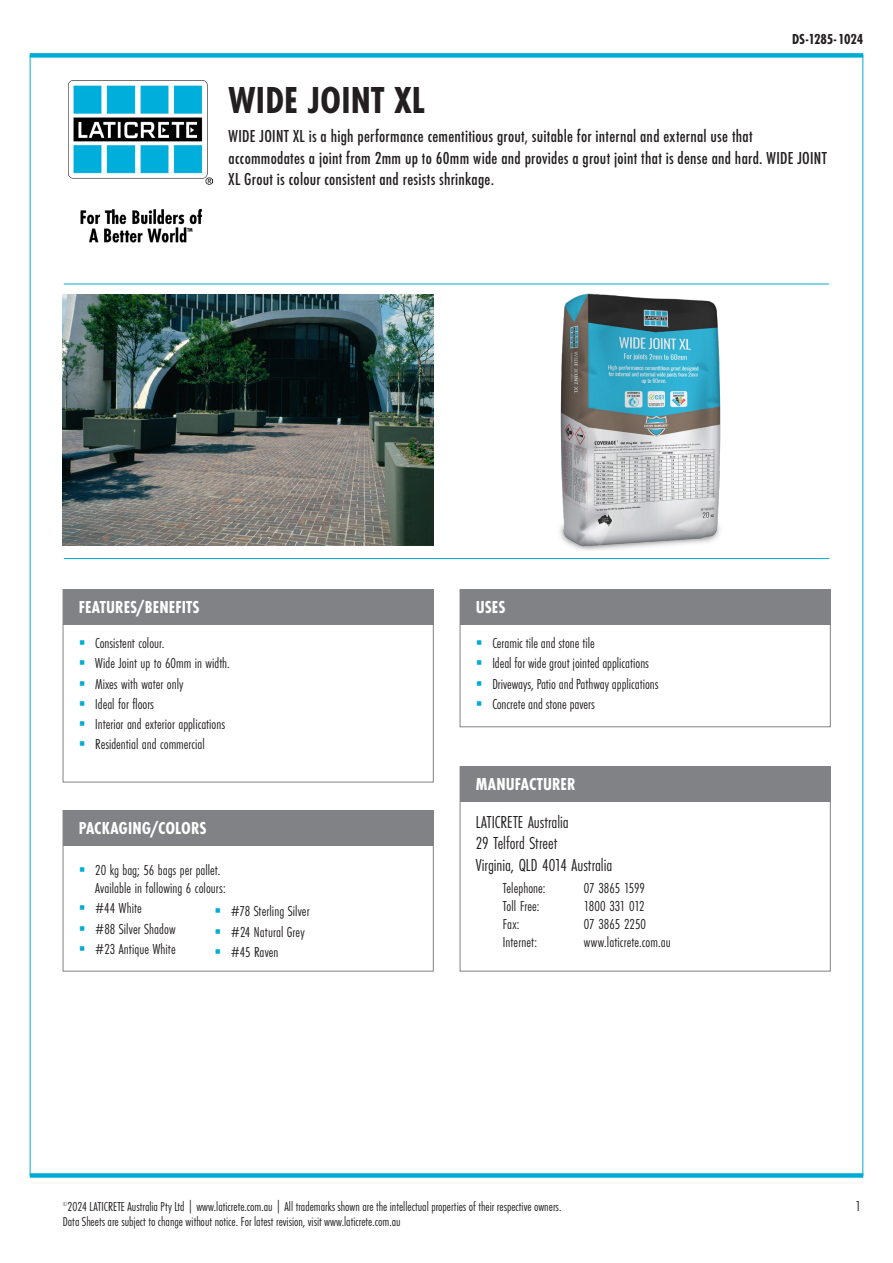
<style>
.page{position:relative;width:893px;height:1263px;background:#fff}
.page>*{position:absolute;margin:0;border:0;box-sizing:border-box;transform-origin:0 0}
.Product_Name{font:700 39px "Futura PT Cond";letter-spacing:.005em;color:#231f20}
.t1{font:500 18px/21.6px "Futura PT Cond";letter-spacing:.015em;color:#231f20}
.t2{font:18px/21.6px "Futura PT Cond";color:#231f20}
.t3{font:700 18px "Futura PT Cond";letter-spacing:.005em;color:#fff}
.Phone{font:15px/18px "Futura PT Cond";color:#231f20}
.t4{font:700 15px "Futura PT Cond";letter-spacing:-.01em;color:#231f20}
.Phone-2{font:15px "Futura PT Cond";letter-spacing:-.025em;color:#231f20}
.t5{font:13.5px/14.2px "Futura PT Cond";color:#231f20}
.s1{color:#00acd5}
</style>
<div class="page">
<div style="left:30px;top:53px;width:833px;height:5px;background:#00acd5"></div>
<div style="left:30px;top:1173px;width:833px;height:5px;background:#00acd5"></div>
<div style="left:63px;top:589px;width:371px;height:193px;border:1px solid #808285"></div>
<div style="left:460px;top:589px;width:371px;height:138px;border:1px solid #808285"></div>
<div style="left:63px;top:590px;width:370px;height:35px;background:#808285"></div>
<div style="left:460px;top:590px;width:370px;height:35px;background:#808285"></div>
<div style="left:460px;top:766px;width:371px;height:205px;border:1px solid #808285"></div>
<div style="left:460px;top:767px;width:370px;height:35px;background:#808285"></div>
<hr style="left:64px;top:284px;width:765px;height:1px;background:#00acd5">
<hr style="left:64px;top:558px;width:765px;height:1px;background:#00acd5">
<img style="left:62px;top:294px;width:371px;height:251px">
<img style="left:560px;top:293px;width:161px;height:257px">
<div style="left:63px;top:810px;width:371px;height:161px;border:1px solid #808285"></div>
<div style="left:63px;top:810px;width:370px;height:35px;background:#808285"></div>
<img style="left:69px;top:81px;width:143px;height:162px">
<p class="t4" style="left:792px;top:30px;width:73px">DS-1285-1024</p>
<p class="Product_Name" style="left:229px;top:78px;width:198px">WIDE JOINT XL</p>
<p class="t1" style="left:229px;top:125px;width:600px">WIDE JOINT XL is a high performance cementitious grout, suitable for internal and external use that accommodates a joint from 2mm up to 60mm wide and provides a grout joint that is dense and hard. WIDE JOINT<br>XL Grout is colour consistent and resists shrinkage.</p>
<p class="t3" style="left:79px;top:597px;width:122px">FEATURES/BENEFITS</p>
<p class="t3" style="left:476px;top:597px;width:31px">USES</p>
<p class="Phone" style="left:79px;top:634px;width:87px"><span class="s1">▪</span> Consistent colour.</p>
<p class="Phone" style="left:79px;top:654px;width:153px"><span class="s1">▪</span> Wide Joint up to 60mm in width.</p>
<p class="Phone" style="left:79px;top:674px;width:106px"><span class="s1">▪</span> Mixes with water only</p>
<p class="Phone" style="left:79px;top:695px;width:77px"><span class="s1">▪</span> Ideal for floors</p>
<p class="Phone" style="left:79px;top:715px;width:148px"><span class="s1">▪</span> Interior and exterior applications</p>
<p class="Phone" style="left:79px;top:735px;width:127px"><span class="s1">▪</span> Residential and commercial</p>
<p class="t3" style="left:79px;top:817px;width:129px">PACKAGING/COLORS</p>
<p class="Phone" style="left:95px;top:861px;width:132px;text-indent:-16px"><span class="s1">▪</span> 20 kg bag; 56 bags per pallet.<br>Available in following 6 colours:</p>
<p class="Phone" style="left:79px;top:899px;width:65px"><span class="s1">▪</span> #44 White</p>
<p class="Phone" style="left:79px;top:919px;width:98px"><span class="s1">▪</span> #88 Silver Shadow</p>
<p class="Phone" style="left:79px;top:940px;width:98px"><span class="s1">▪</span> #23 Antique White</p>
<p class="Phone" style="left:214px;top:902px;width:97px"><span class="s1">▪</span> #78 Sterling Silver</p>
<p class="Phone" style="left:214px;top:922px;width:92px"><span class="s1">▪</span> #24 Natural Grey</p>
<p class="Phone" style="left:214px;top:943px;width:66px"><span class="s1">▪</span> #45 Raven</p>
<p class="Phone" style="left:476px;top:634px;width:120px"><span class="s1">▪</span> Ceramic tile and stone tile</p>
<p class="Phone" style="left:476px;top:654px;width:175px"><span class="s1">▪</span> Ideal for wide grout jointed applications</p>
<p class="Phone" style="left:476px;top:674px;width:184px"><span class="s1">▪</span> Driveways, Patio and Pathway applications</p>
<p class="Phone" style="left:476px;top:695px;width:120px"><span class="s1">▪</span> Concrete and stone pavers</p>
<p class="t3" style="left:476px;top:774px;width:101px">MANUFACTURER</p>
<p class="t2" style="left:476px;top:811px;width:138px">LATICRETE Australia<br>29 Telford Street<br>Virginia, QLD 4014 Australia</p>
<p class="Phone" style="left:503px;top:879px;width:44px">Telephone:</p>
<p class="Phone" style="left:584px;top:879px;width:63px">07 3865 1599</p>
<p class="Phone" style="left:503px;top:897px;width:38px">Toll Free:</p>
<p class="Phone-2" style="left:584px;top:897px;width:62px">1800 331 012</p>
<p class="Phone" style="left:503px;top:915px;width:18px">Fax:</p>
<p class="Phone" style="left:584px;top:915px;width:64px">07 3865 2250</p>
<p class="Phone" style="left:503px;top:933px;width:36px">Internet:</p>
<p class="Phone" style="left:584px;top:933px;width:88px">www.laticrete.com.au</p>
<p class="t5" style="left:63px;top:1200px;width:500px"><sup>©</sup>2024 LATICRETE Australia Pty Ltd | www.laticrete.com.au | All trademarks shown are the intellectual properties of their respective owners.<br>Data Sheets are subject to change without notice. For latest revision, visit www.laticrete.com.au</p>
<p class="Phone" style="left:856px;top:1197px;width:7px">1</p>
</div>
